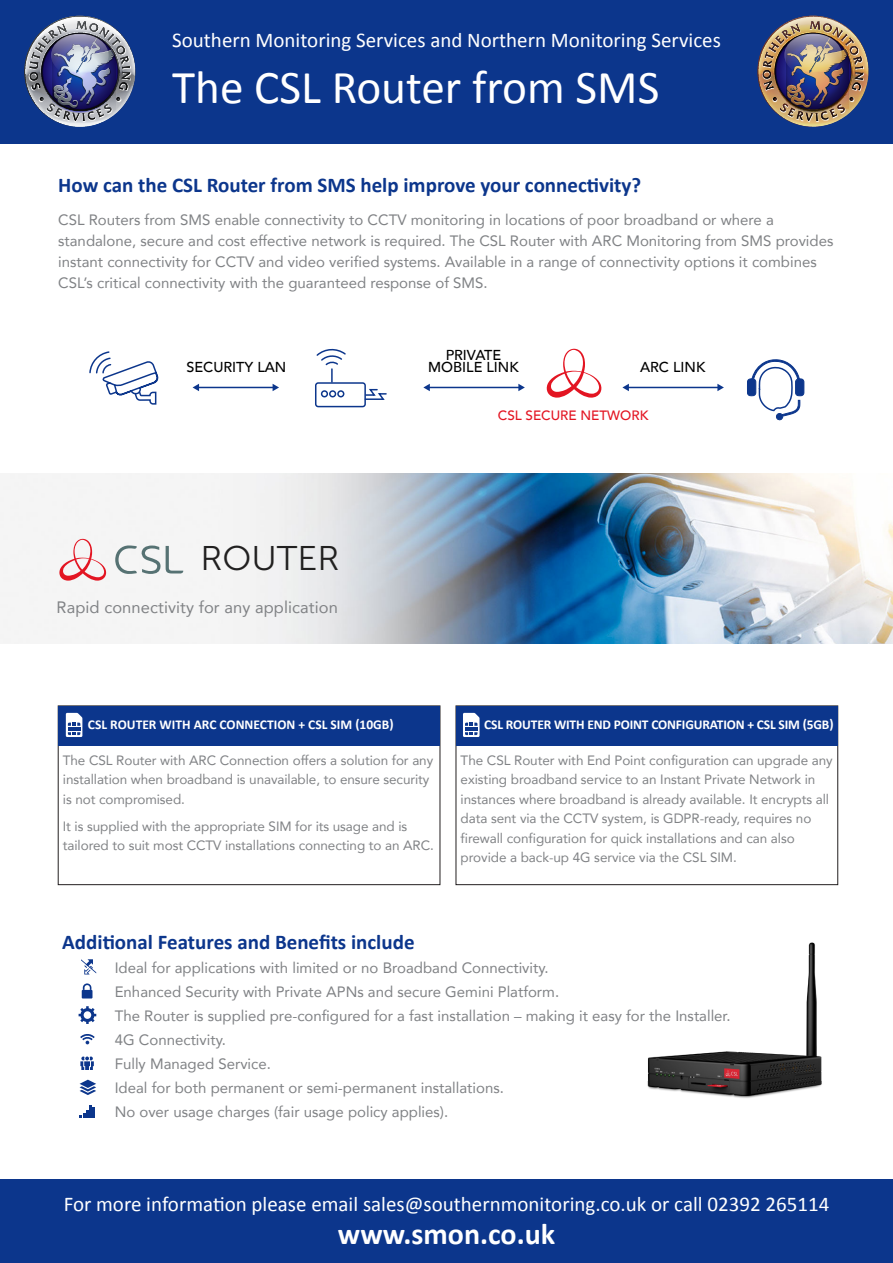
<style>
.page{position:relative;width:893px;height:1263px;background:#fff}
.page>*{position:absolute;margin:0;border:0;box-sizing:border-box;transform-origin:0 0}
.t1{font:47.25px "Calibri";color:#fff}
.t2{font:34.2px "Museo Sans 300";color:#212020}
.t3{font:700 30px "Calibri";color:#fff}
.t4{font:21px "Calibri";color:#fff}
.t5{font:700 21px "Calibri";color:#0c368c}
.t6{font:16.5px "Avenir";letter-spacing:.005em;color:#808285}
.t7{font:15px/24px "Avenir";color:#808285}
.t8{font:500 14.4px/12.6px "Avenir";color:#000;text-align:center}
.t9{font:13.5px/19.5px "Avenir";letter-spacing:-.005em;color:#808285}
.t10{font:700 13.5px "Calibri";letter-spacing:-.01em;color:#fff}
.t11{font:500 13.5px "Avenir";color:#e31522}
</style>
<div class="page">
<div style="left:0;top:0;width:893px;height:143px;background:#0c368c"></div>
<div style="left:456px;top:706px;width:382px;height:179px;background:#fff;border:1px solid #231f20"></div>
<div style="left:456px;top:706px;width:382px;height:39px;background:#0c368c"></div>
<div style="left:58px;top:706px;width:382px;height:179px;background:#fff;border:1px solid #231f20"></div>
<div style="left:58px;top:706px;width:382px;height:39px;background:#0c368c"></div>
<svg style="left:66px;top:713px;width:16px;height:24px"></svg>
<svg style="left:463px;top:713px;width:16px;height:24px"></svg>
<img style="left:647px;top:942px;width:175px;height:156px">
<img style="left:0;top:473px;width:893px;height:170px">
<svg style="left:115px;top:545px;width:68px;height:29px"></svg>
<svg style="left:59px;top:539px;width:47px;height:42px"></svg>
<hr style="left:198px;top:387px;width:76px;height:1px;background:#0c368c">
<svg style="left:193px;top:384px;width:6px;height:7px"></svg>
<svg style="left:273px;top:384px;width:6px;height:7px"></svg>
<hr style="left:429px;top:387px;width:90px;height:1px;background:#0c368c">
<svg style="left:423px;top:384px;width:7px;height:7px"></svg>
<svg style="left:518px;top:384px;width:7px;height:7px"></svg>
<svg style="left:747px;top:359px;width:57px;height:61px"></svg>
<svg style="left:89px;top:351px;width:70px;height:54px"></svg>
<div style="left:315px;top:382px;width:51px;height:25px;border:2px solid #0c368c;border-radius:3px"></div>
<svg style="left:364px;top:388px;width:23px;height:13px"></svg>
<div style="left:321px;top:390px;width:7px;height:7px;border:2px solid #0c368c;border-radius:50%"></div>
<div style="left:329px;top:390px;width:7px;height:7px;border:2px solid #0c368c;border-radius:50%"></div>
<div style="left:337px;top:390px;width:7px;height:7px;border:2px solid #0c368c;border-radius:50%"></div>
<svg style="left:316px;top:348px;width:30px;height:34px"></svg>
<hr style="left:628px;top:387px;width:90px;height:1px;background:#0c368c">
<svg style="left:622px;top:384px;width:7px;height:7px"></svg>
<svg style="left:717px;top:384px;width:7px;height:7px"></svg>
<svg style="left:546px;top:349px;width:56px;height:49px"></svg>
<div style="left:0;top:1180px;width:893px;height:83px;background:#0c368c"></div>
<svg style="left:81px;top:959px;width:15px;height:15px"></svg>
<svg style="left:79px;top:1006px;width:17px;height:18px"></svg>
<svg style="left:80px;top:1056px;width:14px;height:14px"></svg>
<svg style="left:80px;top:1034px;width:15px;height:10px"></svg>
<div style="left:82px;top:990px;width:10px;height:8px;background:#0c368c"></div>
<svg style="left:83px;top:983px;width:8px;height:7px"></svg>
<svg style="left:80px;top:1105px;width:15px;height:13px"></svg>
<svg style="left:80px;top:1080px;width:16px;height:15px"></svg>
<svg style="left:24px;top:16px;width:111px;height:111px"></svg>
<img style="left:41px;top:34px;width:77px;height:57px;border-radius:50%">
<img style="left:757px;top:16px;width:111px;height:111px">
<img style="left:775px;top:33px;width:76px;height:58px;border-radius:50%">
<h3 class="t4" style="left:172px;top:27px;width:550px">Southern Monitoring Services and Northern Monitoring Services</h3>
<h1 class="t1" style="left:172px;top:58px;width:489px">The CSL Router from SMS</h1>
<h3 class="t5" style="left:58px;top:171px;width:584px">How can the CSL Router from SMS help improve your connectivity?</h3>
<p class="t7" style="left:58px;top:208px;width:777px;line-height:21px">CSL Routers from SMS enable connectivity to CCTV monitoring in locations of poor broadband or where a standalone, secure and cost effective network is required. The CSL Router with ARC Monitoring from SMS provides instant connectivity for CCTV and video verified systems. Available in a range of connectivity options it combines CSL’s critical connectivity with the guaranteed response of SMS.</p>
<p class="t8" style="left:428px;top:347px;width:92px">PRIVATE<br>MOBILE LINK</p>
<p class="t11" style="left:498px;top:403px;width:152px">CSL SECURE NETWORK</p>
<p class="t8" style="left:186px;top:360px;width:101px">SECURITY LAN</p>
<p class="t8" style="left:640px;top:360px;width:67px">ARC LINK</p>
<h2 class="t2" style="left:201px;top:540px;width:141px">ROUTER</h2>
<p class="t6" style="left:57px;top:594px;width:283px">Rapid connectivity for any application</p>
<p class="t10" style="left:88px;top:716px;width:307px">CSL ROUTER WITH ARC CONNECTION + CSL SIM (10GB)</p>
<p class="t9" style="left:63px;top:750px;width:372px">The CSL Router with ARC Connection offers a solution for any installation when broadband is unavailable, to ensure security is not compromised.</p>
<p class="t9" style="left:63px;top:816px;width:373px">It is supplied with the appropriate SIM for its usage and is tailored to suit most CCTV installations connecting to an ARC.</p>
<p class="t10" style="left:484px;top:716px;width:351px">CSL ROUTER WITH END POINT CONFIGURATION + CSL SIM (5GB)</p>
<p class="t9" style="left:461px;top:750px;width:374px">The CSL Router with End Point configuration can upgrade any existing broadband service to an Instant Private Network in instances where broadband is already available. It encrypts all data sent via the CCTV system, is GDPR-ready, requires no firewall configuration for quick installations and can also provide a back-up 4G service via the CSL SIM.</p>
<h3 class="t5" style="left:62px;top:928px;width:354px">Additional Features and Benefits include</h3>
<p class="t7" style="left:115px;top:955px;width:617px">Ideal for applications with limited or no Broadband Connectivity.<br>Enhanced Security with Private APNs and secure Gemini Platform.<br>The Router is supplied pre-configured for a fast installation – making it easy for the Installer.<br>4G Connectivity.<br>Fully Managed Service.<br>Ideal for both permanent or semi-permanent installations.<br>No over usage charges (fair usage policy applies).</p>
<h3 class="t4" style="left:64px;top:1191px;width:767px">For more information please email sales@southernmonitoring.co.uk or call 02392 265114</h3>
<h3 class="t3" style="left:338px;top:1215px;width:219px">www.smon.co.uk</h3>
</div>
